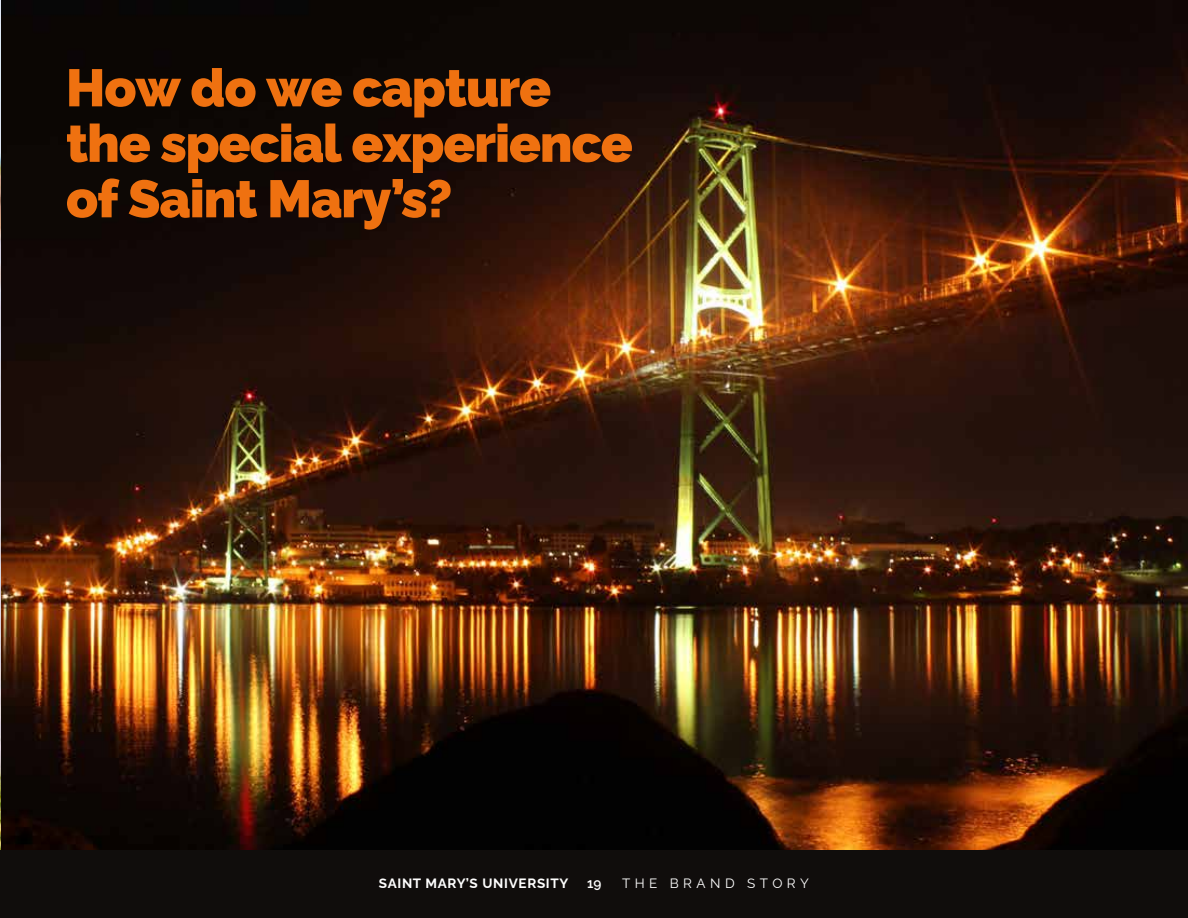
<style>
.page{position:relative;width:1188px;height:918px;background:#fff}
.page>*{position:absolute;margin:0;border:0;box-sizing:border-box;transform-origin:0 0}
.t1{font:900 52.5px/55.5px "Raleway";letter-spacing:-.02em;color:#ef7110}
.t2{font:700 13.5px "Raleway";letter-spacing:.05em;color:#fff}
.t3{font:13.5px "Raleway";letter-spacing:.33em;color:#fff}
.t4{font:600 13.5px "Raleway";color:#fff}
</style>
<div class="page">
<img style="left:1px;top:0;width:1187px;height:850px">
<img style="left:0;top:0;width:1px;height:902px">
<div style="left:0;top:850px;width:1188px;height:68px;background:#100d0c"></div>
<p class="t1" style="left:66px;top:54px;width:568px">How do we capture the special experience of Saint Mary’s?</p>
<p class="t2" style="left:379px;top:872px;width:191px">SAINT MARY’S UNIVERSITY</p>
<p class="t4" style="left:587px;top:872px;width:16px">19</p>
<p class="t3" style="left:622px;top:872px;width:188px">THE BRAND STORY</p>
</div>
